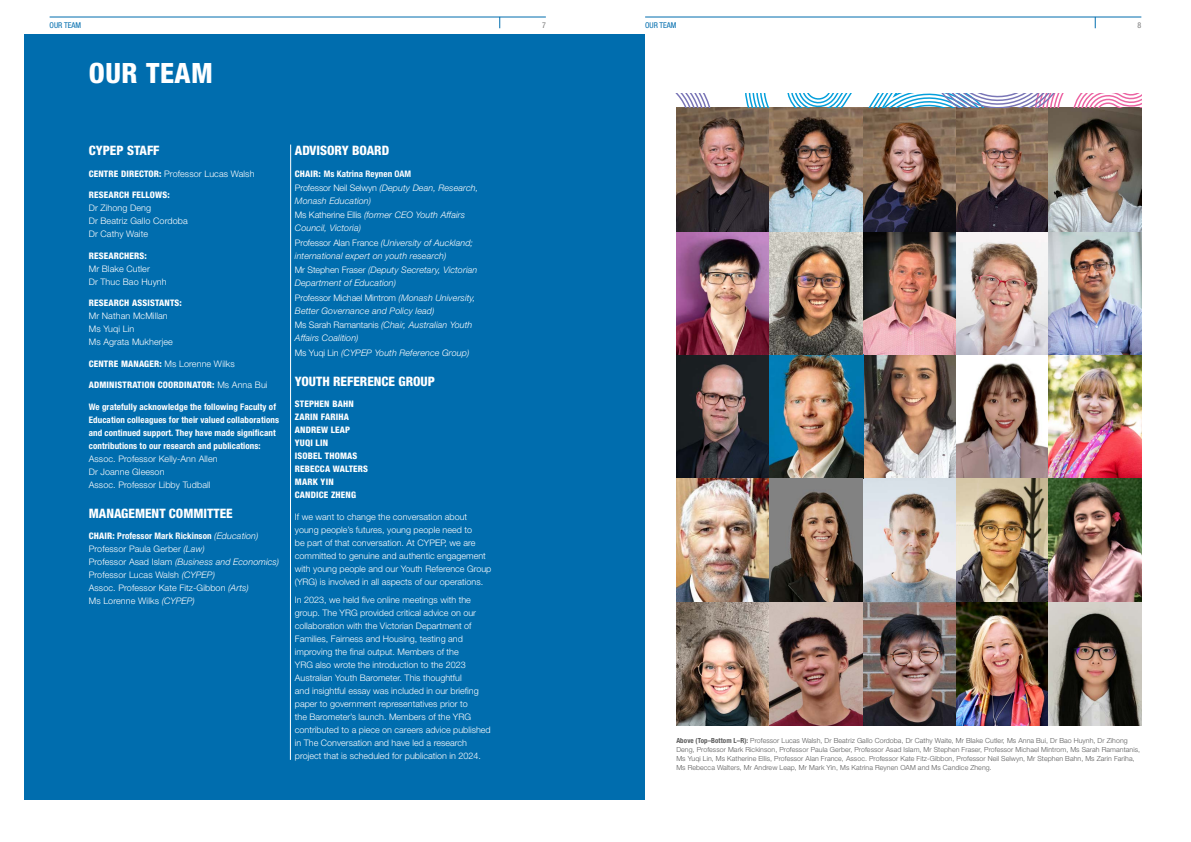
<style>
.page{position:relative;width:1191px;height:842px;background:#fff}
.page>*{position:absolute;margin:0;border:0;box-sizing:border-box;transform-origin:0 0}
.t1{font:800 condensed 28px "Helvetica Neue";letter-spacing:.02em;color:#fff}
.t2{font:800 condensed 13px "Helvetica Neue";color:#fff}
.t3{font:300 9px/13px "Helvetica Neue";color:#fff}
.t4{font:italic 300 9px/14.4px "Helvetica Neue";letter-spacing:.01em;color:#fff}
.t5{font:800 condensed 9px/13px "Helvetica Neue";letter-spacing:.02em;color:#fff}
.t6{font:700 condensed 9px/13px "Helvetica Neue";letter-spacing:.01em;color:#fff}
.t7{font:condensed 8px "Helvetica Neue";color:#006dae}
.t8{font:condensed 8px "Helvetica Neue";color:#7b7b7b}
.t9{font:300 7px/9px "Helvetica Neue";letter-spacing:.01em;color:#5a5a5a}
.s1{font-weight:800;font-stretch:condensed}
.s2{font-weight:300;font-stretch:normal}
.s3{font-weight:700;font-stretch:condensed}
.s4{font-style:italic}
.s5{font-weight:800;font-style:normal;font-stretch:condensed}
.s6{font-weight:700;font-style:normal;font-stretch:condensed}
.s7{font-style:normal}
</style>
<div class="page">
<div style="left:25px;top:34px;width:620px;height:765px;background:#006dae"></div>
<img style="left:862px;top:108px;width:186px;height:618px">
<img style="left:956px;top:478px;width:92px;height:124px">
<img style="left:956px;top:602px;width:92px;height:124px">
<img style="left:956px;top:231px;width:92px;height:124px">
<img style="left:956px;top:108px;width:92px;height:123px">
<svg style="left:676px;top:355px;width:93px;height:123px;background:#423a3d"></svg>
<img style="left:676px;top:478px;width:93px;height:124px">
<img style="left:676px;top:602px;width:93px;height:124px">
<img style="left:676px;top:231px;width:93px;height:124px">
<svg style="left:676px;top:108px;width:93px;height:123px;background:#665047"></svg>
<img style="left:863px;top:355px;width:93px;height:123px">
<img style="left:863px;top:478px;width:93px;height:124px">
<img style="left:863px;top:602px;width:93px;height:124px">
<img style="left:863px;top:231px;width:93px;height:124px">
<img style="left:863px;top:108px;width:93px;height:123px">
<img style="left:1048px;top:355px;width:93px;height:123px">
<img style="left:1048px;top:478px;width:93px;height:124px">
<svg style="left:1048px;top:602px;width:93px;height:124px;background:#7e756d"></svg>
<img style="left:1048px;top:231px;width:93px;height:124px">
<img style="left:1048px;top:108px;width:93px;height:123px">
<img style="left:769px;top:355px;width:94px;height:123px">
<svg style="left:769px;top:478px;width:93px;height:124px;background:#665950"></svg>
<img style="left:769px;top:602px;width:93px;height:124px">
<img style="left:769px;top:231px;width:93px;height:124px">
<img style="left:769px;top:108px;width:93px;height:123px">
<hr style="left:290px;top:145px;width:1px;height:615px;background:#fff">
<hr style="left:50px;top:17px;width:496px;height:1px;background:#006dae">
<hr style="left:645px;top:17px;width:496px;height:1px;background:#006dae">
<svg style="left:676px;top:94px;width:465px;height:14px"></svg>
<p class="t7" style="left:50px;top:21px;width:33px">OUR TEAM</p>
<p class="t8" style="left:542px;top:21px;width:5px">7</p>
<p class="t7" style="left:645px;top:21px;width:33px">OUR TEAM</p>
<p class="t8" style="left:1137px;top:21px;width:5px">8</p>
<h1 class="t1" style="left:89px;top:55px;width:126px">OUR TEAM</h1>
<h2 class="t2" style="left:89px;top:142px;width:72px">CYPEP STAFF</h2>
<p class="t3" style="left:89px;top:167px;width:167px"><span class="s1">CENTRE DIRECTOR:</span> Professor Lucas Walsh</p>
<p class="t5" style="left:89px;top:188px;width:82px">RESEARCH FELLOWS:</p>
<p class="t3" style="left:89px;top:201px;width:100px">Dr Zihong Deng<br>Dr Beatriz Gallo Cordoba<br>Dr Cathy Waite</p>
<p class="t5" style="left:89px;top:249px;width:60px">RESEARCHERS:</p>
<p class="t3" style="left:89px;top:262px;width:79px">Mr Blake Cutler<br>Dr Thuc Bao Huynh</p>
<p class="t5" style="left:89px;top:296px;width:95px">RESEARCH ASSISTANTS:</p>
<p class="t3" style="left:89px;top:309px;width:86px">Mr Nathan McMillan<br>Ms Yuqi Lin<br>Ms Agrata Mukherjee</p>
<p class="t5" style="left:89px;top:357px;width:148px">CENTRE MANAGER: <span class="s2">Ms Lorenne Wilks</span></p>
<p class="t5" style="left:89px;top:378px;width:180px">ADMINISTRATION COORDINATOR: <span class="s2">Ms Anna Bui</span></p>
<p class="t6" style="left:89px;top:400px;width:192px">We gratefully acknowledge the following Faculty of Education colleagues for their valued collaborations and continued support. They have made significant contributions to our research and publications:</p>
<p class="t3" style="left:89px;top:452px;width:130px">Assoc. Professor Kelly-Ann Allen<br>Dr Joanne Gleeson<br>Assoc. Professor Libby Tudball</p>
<h2 class="t2" style="left:89px;top:505px;width:145px">MANAGEMENT COMMITTEE</h2>
<p class="t3" style="left:89px;top:529px;width:192px"><span class="s1">CHAIR:</span> <span class="s3">Professor Mark Rickinson</span> <span class="s4">(Education)<br></span>Professor Paula Gerber <span class="s4">(Law)<br></span>Professor Asad Islam <span class="s4">(Business and Economics)<br></span>Professor Lucas Walsh <span class="s4">(CYPEP)<br></span>Assoc. Professor Kate Fitz-Gibbon <span class="s4">(Arts)<br></span>Ms Lorenne Wilks <span class="s4">(CYPEP)</span></p>
<h2 class="t2" style="left:295px;top:142px;width:96px">ADVISORY BOARD</h2>
<p class="t4" style="left:295px;top:166px;width:185px"><span class="s5">CHAIR:</span> <span class="s6">Ms Katrina Reynen OAM<br></span><span class="s7">Professor Neil Selwyn</span> (Deputy Dean, Research,</p>
<p class="t4" style="left:295px;top:193px;width:172px">Monash Education)<br><span class="s7">Ms Katherine Ellis</span> (former CEO Youth Affairs</p>
<p class="t4" style="left:295px;top:221px;width:180px">Council, Victoria)<br><span class="s7">Professor Alan France</span> (University of Auckland;</p>
<p class="t4" style="left:295px;top:248px;width:184px">international expert on youth research)<br><span class="s7">Mr Stephen Fraser</span> (Deputy Secretary, Victorian</p>
<p class="t4" style="left:295px;top:276px;width:182px">Department of Education)<br><span class="s7">Professor Michael Mintrom</span> (Monash University,</p>
<p class="t4" style="left:295px;top:303px;width:179px">Better Governance and Policy lead)<br><span class="s7">Ms Sarah Ramantanis</span> (Chair, Australian Youth</p>
<p class="t4" style="left:295px;top:331px;width:176px">Affairs Coalition)<br><span class="s7">Ms Yuqi Lin</span> (CYPEP Youth Reference Group)</p>
<h2 class="t2" style="left:295px;top:373px;width:142px">YOUTH REFERENCE GROUP</h2>
<p class="t5" style="left:295px;top:397px;width:75px">STEPHEN BAHN<br>ZARIN FARIHA<br>ANDREW LEAP<br>YUQI LIN<br>ISOBEL THOMAS<br>REBECCA WALTERS<br>MARK YIN<br>CANDICE ZHENG</p>
<p class="t3" style="left:295px;top:510px;width:198px">If we want to change the conversation about young people’s futures, young people need to<br>be part of that conversation. At CYPEP, we are committed to genuine and authentic engagement with young people and our Youth Reference Group (YRG) is involved in all aspects of our operations.</p>
<p class="t3" style="left:295px;top:593px;width:197px">In 2023, we held five online meetings with the group. The YRG provided critical advice on our collaboration with the Victorian Department of Families, Fairness and Housing, testing and improving the final output. Members of the<br>YRG also wrote the introduction to the 2023<br>Australian Youth Barometer. This thoughtful<br>and insightful essay was included in our briefing paper to government representatives prior to<br>the Barometer’s launch. Members of the YRG contributed to a piece on careers advice published in The Conversation and have led a research project that is scheduled for publication in 2024.</p>
<p class="t9" style="left:676px;top:735px;width:465px"><span class="s3">Above (Top–Bottom L–R):</span> Professor Lucas Walsh, Dr Beatriz Gallo Cordoba, Dr Cathy Waite, Mr Blake Cutler, Ms Anna Bui, Dr Bao Huynh, Dr Zihong Deng, Professor Mark Rickinson, Professor Paula Gerber, Professor Asad Islam, Mr Stephen Fraser, Professor Michael Mintrom, Ms Sarah Ramantanis, Ms Yuqi Lin, Ms Katherine Ellis, Professor Alan France, Assoc. Professor Kate Fitz-Gibbon, Professor Neil Selwyn, Mr Stephen Bahn, Ms Zarin Fariha, Ms Rebecca Walters, Mr Andrew Leap, Mr Mark Yin, Ms Katrina Reynen OAM and Ms Candice Zheng.</p>
</div>
